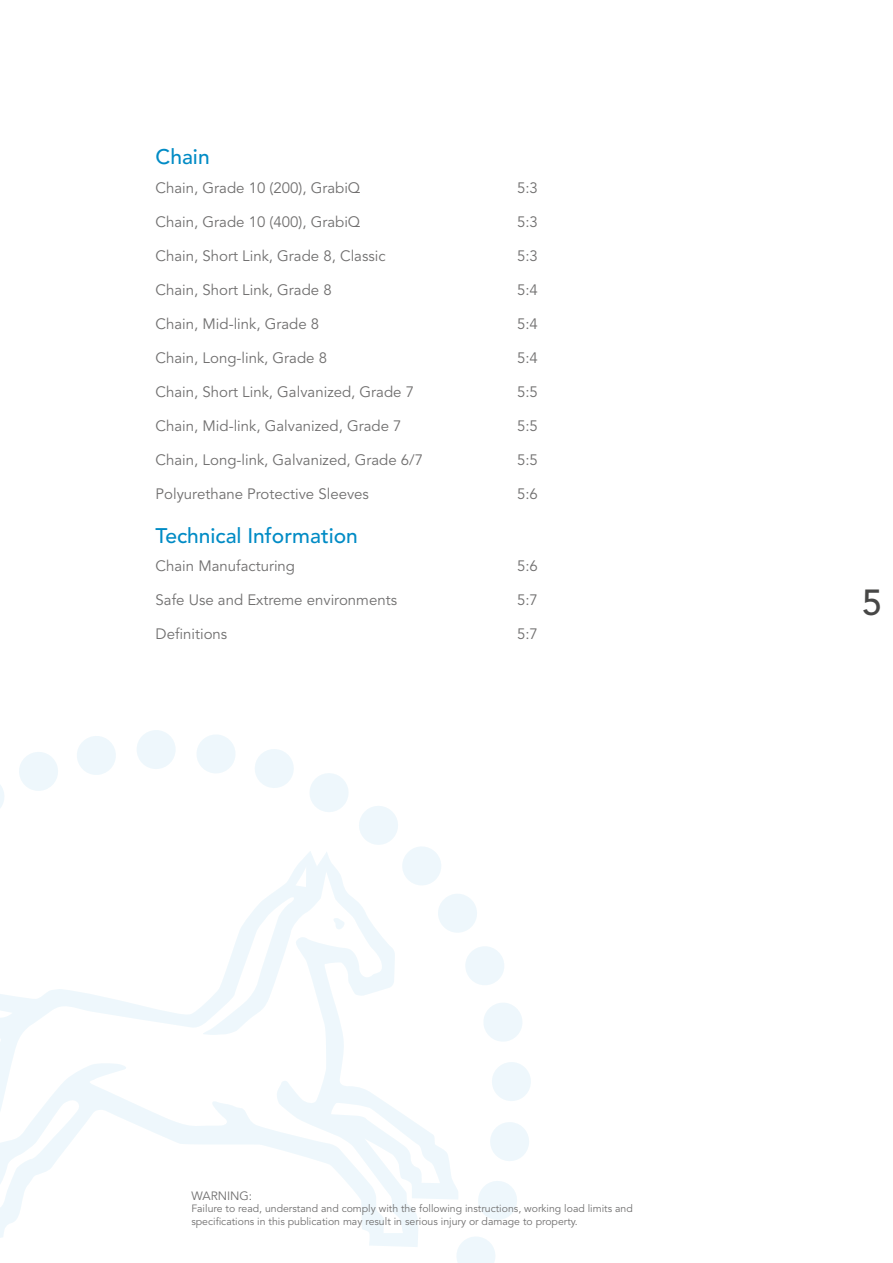
<style>
.page{position:relative;width:893px;height:1263px;background:#fff}
.page>*{position:absolute;margin:0;border:0;box-sizing:border-box;transform-origin:0 0}
.t1{font:500 36px "Avenir LT Std";color:#474746}
.t2{font:500 21px "Avenir LT Std";color:#008bc5}
.t3{font:15px "Avenir LT Std";color:#706f6f}
.t4{font:12px "Avenir LT Std";color:#706f6f}
.t5{font:10.5px/12.6px "Avenir LT Std";color:#706f6f}
</style>
<div class="page">
<svg style="left:465px;top:946px;width:39px;height:39px"></svg>
<svg style="left:484px;top:1003px;width:38px;height:39px"></svg>
<svg style="left:492px;top:1062px;width:39px;height:39px"></svg>
<svg style="left:490px;top:1122px;width:39px;height:39px"></svg>
<svg style="left:478px;top:1181px;width:39px;height:39px"></svg>
<svg style="left:457px;top:1237px;width:38px;height:26px"></svg>
<svg style="left:0;top:785px;width:4px;height:23px"></svg>
<svg style="left:19px;top:752px;width:39px;height:39px"></svg>
<svg style="left:77px;top:736px;width:39px;height:39px"></svg>
<div style="left:136px;top:730px;width:40px;height:39px;background:#eef7fc;border-radius:50%"></div>
<svg style="left:197px;top:735px;width:38px;height:38px"></svg>
<svg style="left:255px;top:749px;width:39px;height:39px"></svg>
<svg style="left:0;top:855px;width:458px;height:394px"></svg>
<svg style="left:307px;top:773px;width:170px;height:162px"></svg>
<h2 class="t2" style="left:156px;top:145px;width:56px">Chain</h2>
<p class="t3" style="left:156px;top:179px;width:206px">Chain, Grade 10 (200), GrabiQ</p>
<p class="t3" style="left:517px;top:179px;width:22px">5:3</p>
<p class="t3" style="left:156px;top:213px;width:206px">Chain, Grade 10 (400), GrabiQ</p>
<p class="t3" style="left:517px;top:213px;width:22px">5:3</p>
<p class="t3" style="left:156px;top:247px;width:232px">Chain, Short Link, Grade 8, Classic</p>
<p class="t3" style="left:517px;top:247px;width:22px">5:3</p>
<p class="t3" style="left:156px;top:281px;width:178px">Chain, Short Link, Grade 8</p>
<p class="t3" style="left:517px;top:281px;width:22px">5:4</p>
<p class="t3" style="left:156px;top:315px;width:165px">Chain, Mid-link, Grade 8</p>
<p class="t3" style="left:517px;top:315px;width:22px">5:4</p>
<p class="t3" style="left:156px;top:349px;width:173px">Chain, Long-link, Grade 8</p>
<p class="t3" style="left:517px;top:349px;width:22px">5:4</p>
<p class="t3" style="left:156px;top:383px;width:260px">Chain, Short Link, Galvanized, Grade 7</p>
<p class="t3" style="left:517px;top:383px;width:22px">5:5</p>
<p class="t3" style="left:156px;top:417px;width:247px">Chain, Mid-link, Galvanized, Grade 7</p>
<p class="t3" style="left:517px;top:417px;width:22px">5:5</p>
<p class="t3" style="left:156px;top:451px;width:269px">Chain, Long-link, Galvanized, Grade 6/7</p>
<p class="t3" style="left:517px;top:451px;width:22px">5:5</p>
<p class="t3" style="left:156px;top:485px;width:215px">Polyurethane Protective Sleeves</p>
<p class="t3" style="left:517px;top:485px;width:22px">5:6</p>
<h2 class="t2" style="left:156px;top:523px;width:204px">Technical Information</h2>
<p class="t3" style="left:156px;top:557px;width:141px">Chain Manufacturing</p>
<p class="t3" style="left:517px;top:557px;width:22px">5:6</p>
<p class="t3" style="left:156px;top:591px;width:243px">Safe Use and Extreme environments</p>
<p class="t3" style="left:517px;top:591px;width:22px">5:7</p>
<p class="t3" style="left:156px;top:625px;width:73px">Definitions</p>
<p class="t3" style="left:517px;top:625px;width:22px">5:7</p>
<p class="t4" style="left:191px;top:1189px;width:62px">WARNING:</p>
<p class="t5" style="left:191px;top:1203px;width:443px">Failure to read, understand and comply with the following instructions, working load limits and specifications in this publication may result in serious injury or damage to property.</p>
<h1 class="t1" style="left:862px;top:581px;width:22px">5</h1>
</div>
